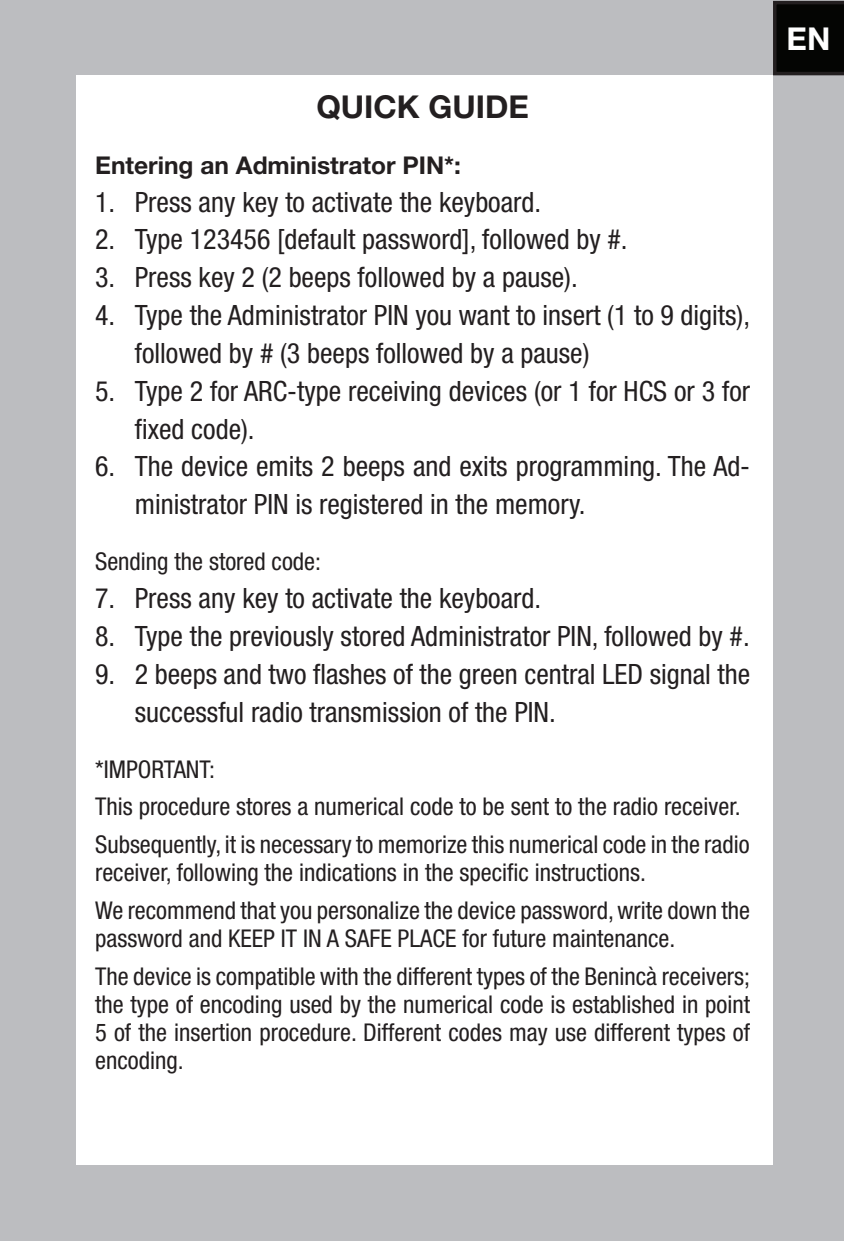
<style>
.page{position:relative;width:844px;height:1241px;background:#fff}
.page>*{position:absolute;margin:0;border:0;box-sizing:border-box;transform-origin:0 0}
.Titolo_Avvertenze{font:700 31.5px "Helvetica Neue LT Pro";color:#231f20}
.Titolo_Avvertenze-2{font:700 31.5px "Helvetica Neue LT Pro";color:#fff}
.t1{font:condensed 28px/37.8px "Helvetica Neue LT Pro";color:#231f20}
.Italiano_Paragrafo{font:condensed 24.5px/28px "Helvetica Neue LT Pro";color:#231f20}
.Titolo_Avvertenze-3{font:700 24.5px "Helvetica Neue LT Pro";color:#231f20}
.Titolo_Avvertenze-4{font:condensed 24.5px "Helvetica Neue LT Pro";color:#231f20}
</style>
<div class="page">
<hr style="left:0;top:1px;width:2px;height:1239px;background:#bcbdc0">
<div style="left:2px;top:0;width:841px;height:1240px;background:#bcbdc0"></div>
<div style="left:76px;top:75px;width:696px;height:1089px;background:#fff"></div>
<svg style="left:773px;top:1px;width:70px;height:74px;background:#080806"></svg>
<p class="Titolo_Avvertenze" style="left:316px;top:87px;width:214px">QUICK GUIDE</p>
<p class="Titolo_Avvertenze-3" style="left:95px;top:150px;width:367px">Entering an Administrator PIN*:</p>
<p class="t1" style="left:95px;top:182px;width:447px">1. Press any key to activate the keyboard.</p>
<p class="t1" style="left:95px;top:220px;width:534px">2. Type 123456 [default password], followed by #.</p>
<p class="t1" style="left:95px;top:258px;width:484px">3. Press key 2 (2 beeps followed by a pause).</p>
<p class="t1" style="left:135px;top:296px;width:616px;text-indent:-40px">4. Type the Administrator PIN you want to insert (1 to 9 digits), followed by # (3 beeps followed by a pause)</p>
<p class="t1" style="left:135px;top:371px;width:616px;text-indent:-40px">5. Type 2 for ARC-type receiving devices (or 1 for HCS or 3 for fixed code).</p>
<p class="t1" style="left:135px;top:447px;width:616px;text-indent:-40px">6. The device emits 2 beeps and exits programming. The Ad&shy;ministrator PIN is registered in the memory.</p>
<p class="Titolo_Avvertenze-4" style="left:95px;top:547px;width:227px">Sending the stored code:</p>
<p class="t1" style="left:95px;top:579px;width:447px">7. Press any key to activate the keyboard.</p>
<p class="t1" style="left:95px;top:616px;width:656px">8. Type the previously stored Administrator PIN, followed by #.</p>
<p class="t1" style="left:135px;top:654px;width:616px;text-indent:-40px">9. 2 beeps and two flashes of the green central LED signal the successful radio transmission of the PIN.</p>
<p class="Italiano_Paragrafo" style="left:95px;top:754px;width:121px">*IMPORTANT:</p>
<p class="Italiano_Paragrafo" style="left:95px;top:792px;width:647px">This procedure stores a numerical code to be sent to the radio receiver.</p>
<p class="Italiano_Paragrafo" style="left:95px;top:830px;width:655px">Subsequently, it is necessary to memorize this numerical code in the radio receiver, following the indications in the specific instructions.</p>
<p class="Italiano_Paragrafo" style="left:95px;top:896px;width:656px">We recommend that you personalize the device password, write down the password and KEEP IT IN A SAFE PLACE for future maintenance.</p>
<p class="Italiano_Paragrafo" style="left:95px;top:962px;width:656px;text-align:justify">The device is compatible with the different types of the Benincà receivers; the type of encoding used by the numerical code is established in point 5 of the insertion procedure. Different codes may use different types of encoding.</p>
<p class="Titolo_Avvertenze-2" style="left:786px;top:19px;width:45px">EN</p>
</div>
